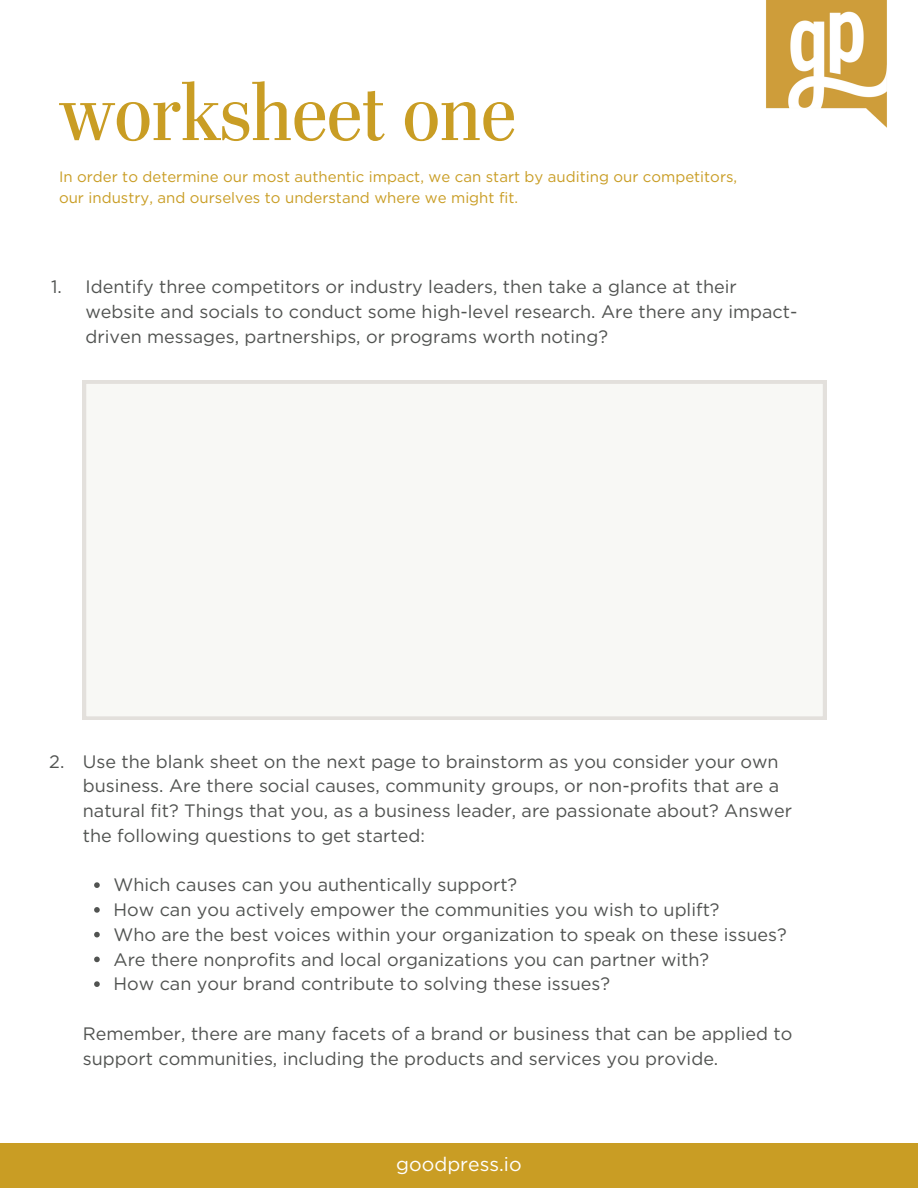
<style>
.page{position:relative;width:918px;height:1188px;background:#fff}
.page>*{position:absolute;margin:0;border:0;box-sizing:border-box;transform-origin:0 0}
.t1{font:84px "Stilson";color:#c99d24}
.t2{font:19.5px "Gotham";color:#fff}
.t3{font:18px/24.8px "Gotham";color:#515351}
.t4{font:15px/20.2px "Gotham";color:#c99d24}
</style>
<div class="page">
<div style="left:0;top:1144px;width:918px;height:44px;background:#c99d24"></div>
<div style="left:83px;top:381px;width:743px;height:339px;background:#f8f8f5"></div>
<img style="left:766px;top:0;width:121px;height:128px">
<svg style="left:94px;top:882px;width:6px;height:6px"></svg>
<svg style="left:94px;top:907px;width:6px;height:6px"></svg>
<svg style="left:94px;top:932px;width:6px;height:5px"></svg>
<svg style="left:94px;top:957px;width:6px;height:5px"></svg>
<svg style="left:94px;top:981px;width:6px;height:6px"></svg>
<p class="t1" style="left:59px;top:77px;width:458px">worksheet one</p>
<p class="t4" style="left:59px;top:167px;width:680px">In order to determine our most authentic impact, we can start by auditing our competitors, our industry, and ourselves to understand where we might fit.</p>
<p class="t3" style="left:51px;top:274px;width:12px">1.</p>
<p class="t3" style="left:86px;top:275px;width:714px">Identify three competitors or industry leaders, then take a glance at their website and socials to conduct some high-level research. Are there any impact&shy;driven messages, partnerships, or programs worth noting?</p>
<p class="t3" style="left:49px;top:749px;width:17px">2.</p>
<p class="t3" style="left:83px;top:749px;width:711px">Use the blank sheet on the next page to brainstorm as you consider your own business. Are there social causes, community groups, or non-profits that are a natural fit? Things that you, as a business leader, are passionate about? Answer the following questions to get started:</p>
<p class="t3" style="left:113px;top:872px;width:405px">Which causes can you authentically support?</p>
<p class="t3" style="left:113px;top:897px;width:608px">How can you actively empower the communities you wish to uplift?</p>
<p class="t3" style="left:113px;top:922px;width:675px">Who are the best voices within your organization to speak on these issues?</p>
<p class="t3" style="left:113px;top:947px;width:597px">Are there nonprofits and local organizations you can partner with?</p>
<p class="t3" style="left:113px;top:971px;width:498px">How can your brand contribute to solving these issues?</p>
<p class="t3" style="left:83px;top:1021px;width:711px">Remember, there are many facets of a brand or business that can be applied to support communities, including the products and services you provide.</p>
<p class="t2" style="left:396px;top:1152px;width:127px">goodpress.io</p>
</div>
